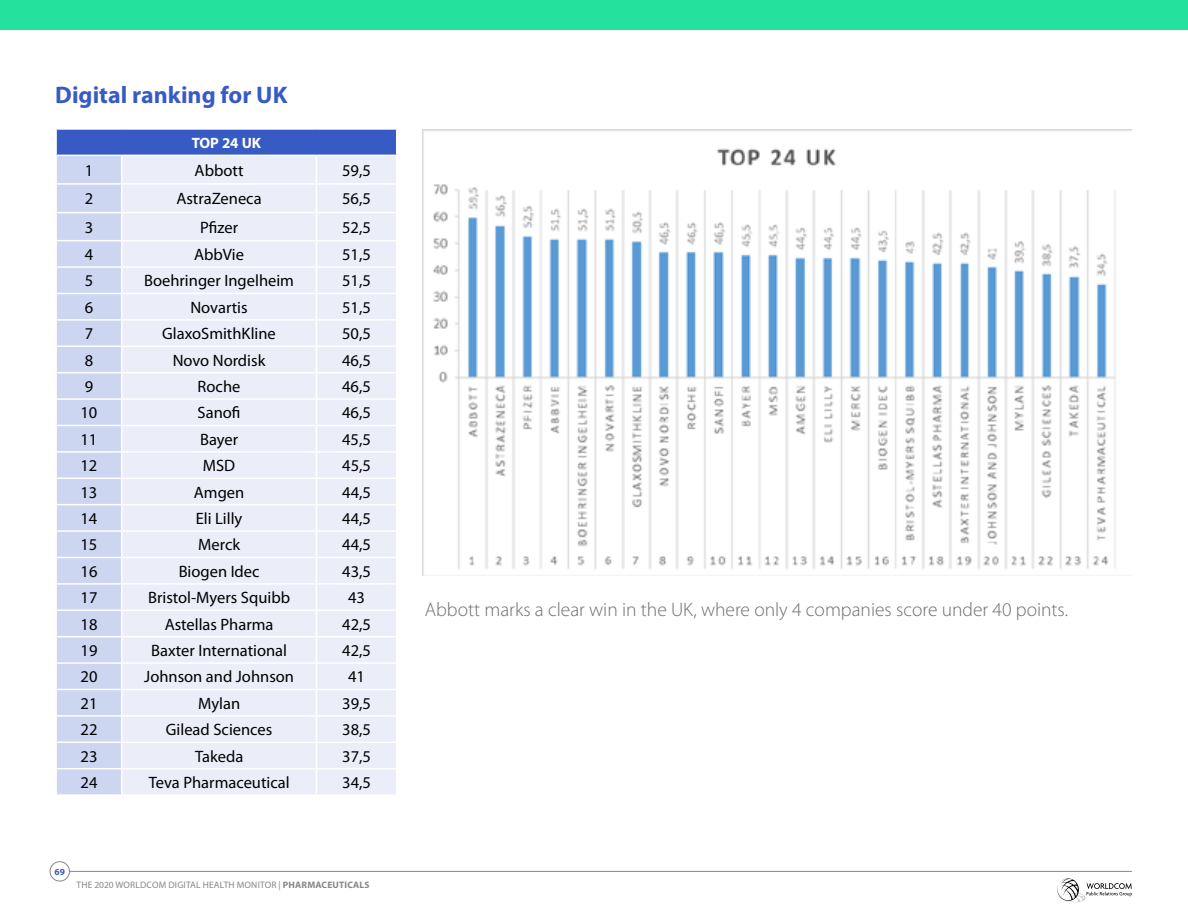
<style>
.page{position:relative;width:1188px;height:918px;background:#fff}
.page>*{position:absolute;margin:0;border:0;box-sizing:border-box;transform-origin:0 0}
.t1{font:700 24px "Myriad Pro";color:#385ac5}
.t2{font:300 19.5px "Myriad Pro";color:#706f6f}
.t3{font:16.5px "Myriad Pro";color:#000}
.t4{font:700 15px "Myriad Pro";color:#fff}
.t5{font:9.45px "Myriad Pro";letter-spacing:.02em;color:#878787}
.t6{font:700 9.45px "Myriad Pro";color:#385ac5}
.s1{font-weight:700}
</style>
<div class="page">
<svg style="left:1057px;top:878px;width:75px;height:24px"></svg>
<hr style="left:70px;top:871px;width:1062px;height:1px;background:#878787">
<div style="left:50px;top:861px;width:20px;height:20px;border:1px solid #878787;border-radius:50%"></div>
<div style="left:0;top:0;width:1188px;height:30px;background:#24e19d"></div>
<div style="left:56px;top:129px;width:341px;height:26px;background:#385ac5"></div>
<div style="left:122px;top:156px;width:274px;height:638px;background:#ebeef9"></div>
<hr style="left:55px;top:128px;width:67px;height:2px;background:#fff">
<hr style="left:122px;top:128px;width:194px;height:2px;background:#fff">
<hr style="left:316px;top:128px;width:81px;height:2px;background:#fff">
<hr style="left:55px;top:130px;width:2px;height:25px;background:#fff">
<svg style="left:396px;top:130px;width:1px;height:25px"></svg>
<hr style="left:122px;top:293px;width:194px;height:1px;background:#fff">
<hr style="left:122px;top:319px;width:194px;height:2px;background:#fff">
<hr style="left:316px;top:319px;width:81px;height:2px;background:#fff">
<hr style="left:122px;top:346px;width:194px;height:1px;background:#fff">
<hr style="left:316px;top:346px;width:81px;height:1px;background:#fff">
<hr style="left:122px;top:372px;width:194px;height:1px;background:#fff">
<hr style="left:316px;top:372px;width:81px;height:1px;background:#fff">
<hr style="left:122px;top:398px;width:194px;height:2px;background:#fff">
<hr style="left:316px;top:398px;width:81px;height:2px;background:#fff">
<hr style="left:122px;top:425px;width:194px;height:1px;background:#fff">
<hr style="left:316px;top:425px;width:81px;height:1px;background:#fff">
<hr style="left:122px;top:451px;width:194px;height:2px;background:#fff">
<hr style="left:316px;top:451px;width:81px;height:2px;background:#fff">
<hr style="left:122px;top:478px;width:194px;height:1px;background:#fff">
<hr style="left:316px;top:478px;width:81px;height:1px;background:#fff">
<hr style="left:122px;top:504px;width:194px;height:1px;background:#fff">
<hr style="left:316px;top:504px;width:81px;height:1px;background:#fff">
<hr style="left:122px;top:530px;width:194px;height:2px;background:#fff">
<hr style="left:316px;top:530px;width:81px;height:2px;background:#fff">
<hr style="left:122px;top:557px;width:194px;height:1px;background:#fff">
<hr style="left:316px;top:557px;width:81px;height:1px;background:#fff">
<hr style="left:122px;top:583px;width:194px;height:2px;background:#fff">
<hr style="left:316px;top:583px;width:81px;height:2px;background:#fff">
<hr style="left:122px;top:610px;width:194px;height:1px;background:#fff">
<hr style="left:316px;top:610px;width:81px;height:1px;background:#fff">
<hr style="left:122px;top:636px;width:194px;height:1px;background:#fff">
<hr style="left:316px;top:636px;width:81px;height:1px;background:#fff">
<hr style="left:122px;top:662px;width:194px;height:2px;background:#fff">
<hr style="left:316px;top:662px;width:81px;height:2px;background:#fff">
<hr style="left:122px;top:689px;width:194px;height:1px;background:#fff">
<hr style="left:316px;top:689px;width:81px;height:1px;background:#fff">
<hr style="left:122px;top:715px;width:194px;height:2px;background:#fff">
<hr style="left:316px;top:715px;width:81px;height:2px;background:#fff">
<hr style="left:122px;top:742px;width:194px;height:1px;background:#fff">
<hr style="left:316px;top:742px;width:81px;height:1px;background:#fff">
<hr style="left:122px;top:768px;width:194px;height:1px;background:#fff">
<svg style="left:56px;top:155px;width:66px;height:640px;background:#d0d8f1"></svg>
<hr style="left:316px;top:768px;width:81px;height:1px;background:#fff">
<svg style="left:316px;top:156px;width:1px;height:638px"></svg>
<hr style="left:55px;top:183px;width:67px;height:2px;background:#fff">
<hr style="left:122px;top:183px;width:194px;height:2px;background:#fff">
<hr style="left:316px;top:183px;width:81px;height:2px;background:#fff">
<hr style="left:55px;top:212px;width:67px;height:1px;background:#fff">
<hr style="left:122px;top:212px;width:194px;height:1px;background:#fff">
<hr style="left:316px;top:212px;width:81px;height:1px;background:#fff">
<hr style="left:55px;top:240px;width:67px;height:1px;background:#fff">
<hr style="left:122px;top:240px;width:194px;height:1px;background:#fff">
<hr style="left:316px;top:240px;width:81px;height:1px;background:#fff">
<hr style="left:55px;top:266px;width:67px;height:2px;background:#fff">
<hr style="left:122px;top:266px;width:194px;height:2px;background:#fff">
<hr style="left:316px;top:266px;width:81px;height:2px;background:#fff">
<hr style="left:55px;top:293px;width:67px;height:1px;background:#fff">
<hr style="left:316px;top:293px;width:81px;height:1px;background:#fff">
<img style="left:423px;top:130px;width:709px;height:446px">
<h1 class="t1" style="left:55px;top:79px;width:234px">Digital ranking for UK</h1>
<p class="t4" style="left:192px;top:133px;width:71px">TOP 24 UK</p>
<p class="t3" style="left:85px;top:160px;width:10px">1</p>
<p class="t3" style="left:195px;top:160px;width:50px">Abbott</p>
<p class="t3" style="left:342px;top:160px;width:30px">59,5</p>
<p class="t3" style="left:85px;top:189px;width:10px">2</p>
<p class="t3" style="left:176px;top:189px;width:87px">AstraZeneca</p>
<p class="t3" style="left:342px;top:189px;width:30px">56,5</p>
<p class="t3" style="left:85px;top:217px;width:10px">3</p>
<p class="t3" style="left:200px;top:217px;width:40px">Pfizer</p>
<p class="t3" style="left:342px;top:217px;width:30px">52,5</p>
<p class="t3" style="left:85px;top:244px;width:10px">4</p>
<p class="t3" style="left:194px;top:244px;width:51px">AbbVie</p>
<p class="t3" style="left:342px;top:244px;width:30px">51,5</p>
<p class="t3" style="left:85px;top:271px;width:10px">5</p>
<p class="t3" style="left:144px;top:271px;width:152px">Boehringer Ingelheim</p>
<p class="t3" style="left:342px;top:271px;width:30px">51,5</p>
<p class="t3" style="left:85px;top:297px;width:10px">6</p>
<p class="t3" style="left:190px;top:297px;width:59px">Novartis</p>
<p class="t3" style="left:342px;top:297px;width:30px">51,5</p>
<p class="t3" style="left:85px;top:324px;width:10px">7</p>
<p class="t3" style="left:162px;top:324px;width:115px">GlaxoSmithKline</p>
<p class="t3" style="left:342px;top:324px;width:30px">50,5</p>
<p class="t3" style="left:85px;top:350px;width:10px">8</p>
<p class="t3" style="left:173px;top:350px;width:94px">Novo Nordisk</p>
<p class="t3" style="left:342px;top:350px;width:30px">46,5</p>
<p class="t3" style="left:85px;top:376px;width:10px">9</p>
<p class="t3" style="left:198px;top:376px;width:44px">Roche</p>
<p class="t3" style="left:342px;top:376px;width:30px">46,5</p>
<p class="t3" style="left:80px;top:403px;width:18px">10</p>
<p class="t3" style="left:198px;top:403px;width:44px">Sanofi</p>
<p class="t3" style="left:342px;top:403px;width:30px">46,5</p>
<p class="t3" style="left:80px;top:429px;width:18px">11</p>
<p class="t3" style="left:200px;top:429px;width:40px">Bayer</p>
<p class="t3" style="left:342px;top:429px;width:30px">45,5</p>
<p class="t3" style="left:80px;top:456px;width:18px">12</p>
<p class="t3" style="left:203px;top:456px;width:34px">MSD</p>
<p class="t3" style="left:342px;top:456px;width:30px">45,5</p>
<p class="t3" style="left:81px;top:482px;width:18px">13</p>
<p class="t3" style="left:194px;top:482px;width:52px">Amgen</p>
<p class="t3" style="left:342px;top:482px;width:30px">44,5</p>
<p class="t3" style="left:81px;top:508px;width:18px">14</p>
<p class="t3" style="left:196px;top:508px;width:48px">Eli Lilly</p>
<p class="t3" style="left:342px;top:508px;width:30px">44,5</p>
<p class="t3" style="left:81px;top:535px;width:18px">15</p>
<p class="t3" style="left:198px;top:535px;width:43px">Merck</p>
<p class="t3" style="left:342px;top:535px;width:30px">44,5</p>
<p class="t3" style="left:81px;top:561px;width:18px">16</p>
<p class="t3" style="left:179px;top:561px;width:82px">Biogen Idec</p>
<p class="t3" style="left:342px;top:561px;width:30px">43,5</p>
<p class="t3" style="left:81px;top:588px;width:18px">17</p>
<p class="t3" style="left:148px;top:588px;width:144px">Bristol-Myers Squibb</p>
<p class="t3" style="left:348px;top:588px;width:18px">43</p>
<p class="t3" style="left:81px;top:614px;width:18px">18</p>
<p class="t3" style="left:165px;top:614px;width:110px">Astellas Pharma</p>
<p class="t3" style="left:342px;top:614px;width:30px">42,5</p>
<p class="t3" style="left:81px;top:640px;width:18px">19</p>
<p class="t3" style="left:151px;top:640px;width:137px">Baxter International</p>
<p class="t3" style="left:342px;top:640px;width:30px">42,5</p>
<p class="t3" style="left:81px;top:667px;width:18px">20</p>
<p class="t3" style="left:144px;top:667px;width:151px">Johnson and Johnson</p>
<p class="t3" style="left:348px;top:667px;width:18px">41</p>
<p class="t3" style="left:81px;top:693px;width:18px">21</p>
<p class="t3" style="left:198px;top:693px;width:44px">Mylan</p>
<p class="t3" style="left:342px;top:693px;width:30px">39,5</p>
<p class="t3" style="left:81px;top:720px;width:18px">22</p>
<p class="t3" style="left:166px;top:720px;width:108px">Gilead Sciences</p>
<p class="t3" style="left:342px;top:720px;width:30px">38,5</p>
<p class="t3" style="left:81px;top:746px;width:18px">23</p>
<p class="t3" style="left:195px;top:746px;width:50px">Takeda</p>
<p class="t3" style="left:342px;top:746px;width:30px">37,5</p>
<p class="t3" style="left:81px;top:772px;width:18px">24</p>
<p class="t3" style="left:149px;top:772px;width:142px">Teva Pharmaceutical</p>
<p class="t3" style="left:342px;top:772px;width:30px">34,5</p>
<p class="t6" style="left:55px;top:866px;width:12px">69</p>
<p class="t5" style="left:77px;top:879px;width:295px">THE 2020 WORLDCOM DIGITAL HEALTH MONITOR | <span class="s1">PHARMACEUTICALS</span></p>
<p class="t2" style="left:425px;top:598px;width:645px">Abbott marks a clear win in the UK, where only 4 companies score under 40 points.</p>
</div>
